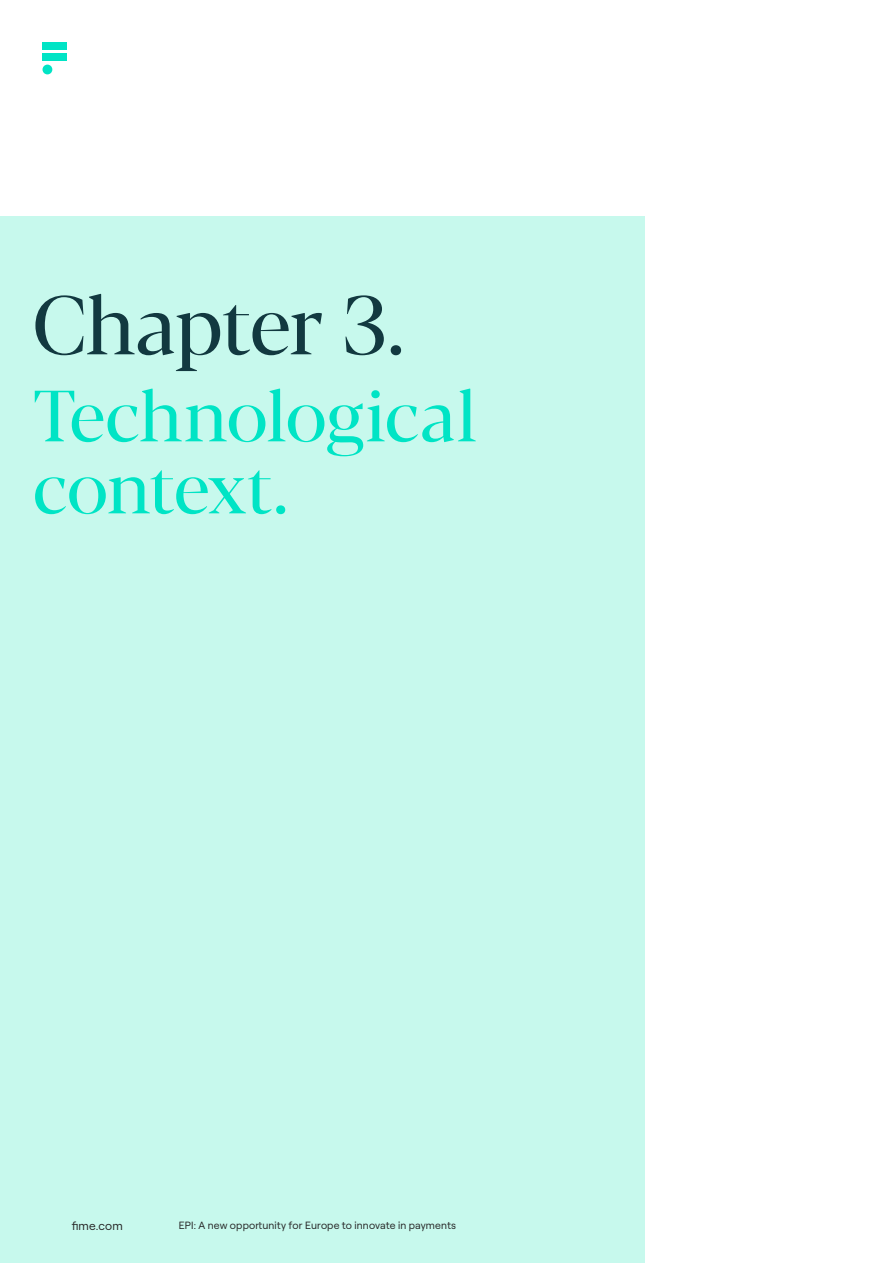
<style>
.page{position:relative;width:893px;height:1263px;background:#fff}
.page>*{position:absolute;margin:0;border:0;box-sizing:border-box;transform-origin:0 0}
.Section_title{font:82.5px "Blacker Pro Dis";letter-spacing:-.02em;color:#123940}
.Section_title-2{font:72px/72px "Blacker Pro Dis";letter-spacing:-.02em;color:#00e4c5}
.t1{font:12px "Roobert";color:#262626}
.t2{font:10.5px "Roobert";letter-spacing:.015em;color:#262626}
</style>
<div class="page">
<div style="left:43px;top:54px;width:24px;height:7px;background:#00e4c5"></div>
<div style="left:43px;top:43px;width:24px;height:7px;background:#00e4c5"></div>
<div style="left:43px;top:65px;width:9px;height:9px;background:#00e4c5;border-radius:50%"></div>
<div style="left:0;top:217px;width:644px;height:1046px;background:#c7f9ed"></div>
<p class="Section_title" style="left:33px;top:272px;width:374px">Chapter 3.</p>
<p class="Section_title-2" style="left:33px;top:378px;width:446px">Technological context.</p>
<p class="t1" style="left:72px;top:1217px;width:53px">fime.com</p>
<p class="t2" style="left:179px;top:1217px;width:279px">EPI: A new opportunity for Europe to innovate in payments</p>
</div>
